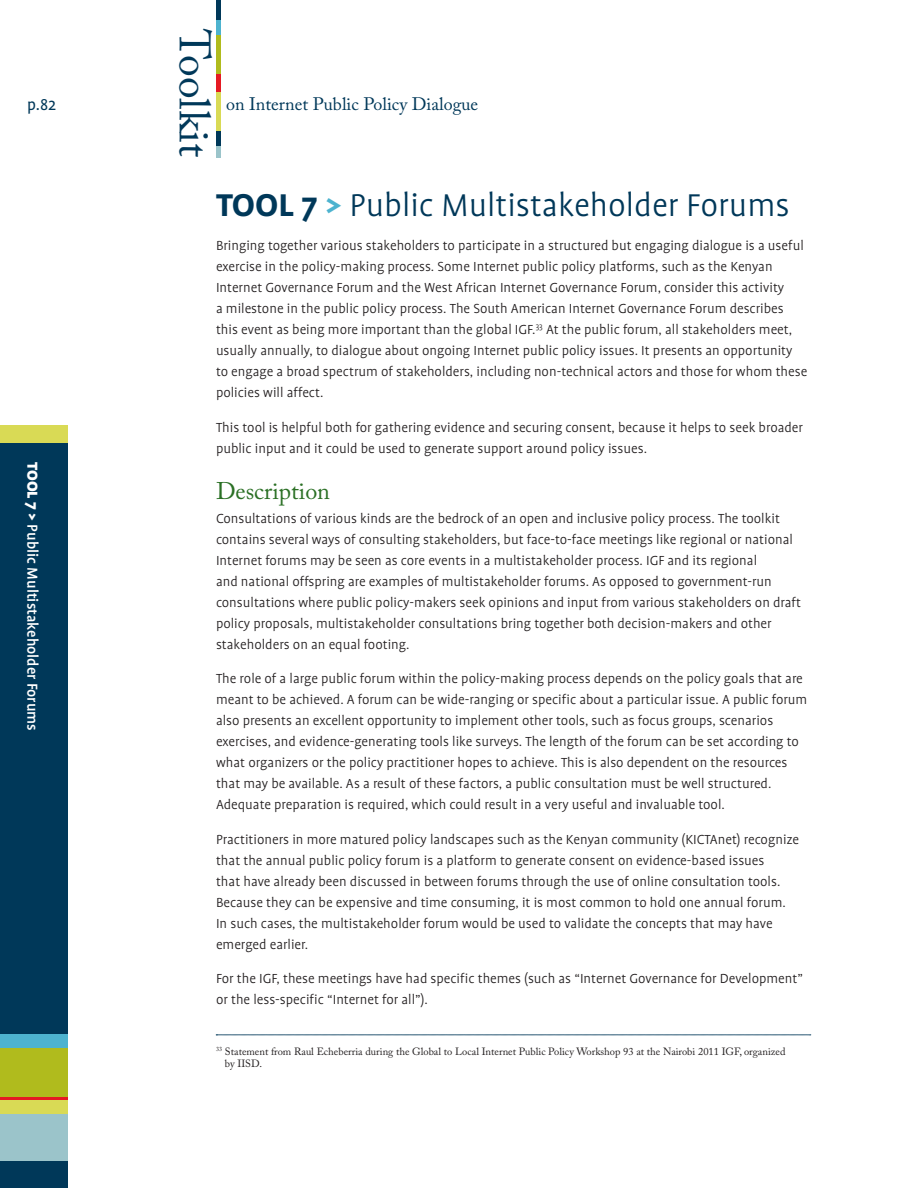
<style>
.page{position:relative;width:918px;height:1188px;background:#fff}
.page>*{position:absolute;margin:0;border:0;box-sizing:border-box;transform-origin:0 0}
.t1{font:43.5px "Adobe Caslon Pro";color:#003859}
.Tool_Heading{font:300 36px "Profile";color:#003859}
.Heading_1{font:24px "Adobe Caslon Pro";color:#2b7025}
.t2{font:18px "Adobe Caslon Pro";color:#003859}
.t3{font:18px "Profile";color:#003859}
.t4{font:500 16.5px "Profile";color:#fff}
.Body_copy{font:300 15px/21px "Profile";color:#231f20}
.Footnote_w_rule{font:10.5px/12.8px "Adobe Caslon Pro";color:#231f20}
.s1{font-weight:900}
.s2{font-weight:700}
.s3{font-weight:700;color:#4db3cf}
</style>
<div class="page">
<hr style="left:216px;top:129px;width:4px;height:29px;background:#9bc4ca">
<hr style="left:216px;top:0;width:4px;height:146px;background:#003859">
<hr style="left:216px;top:20px;width:4px;height:29px;background:#4db3cf">
<hr style="left:216px;top:35px;width:4px;height:42px;background:#b0bb1d">
<hr style="left:216px;top:74px;width:4px;height:38px;background:#e51a23">
<hr style="left:216px;top:92px;width:4px;height:39px;background:#d9da55">
<div style="left:0;top:441px;width:68px;height:747px;background:#003859"></div>
<svg style="left:0;top:1097px;width:68px;height:4px"></svg>
<div style="left:0;top:1101px;width:68px;height:17px;background:#d9da55"></div>
<div style="left:0;top:426px;width:68px;height:17px;background:#d9da55"></div>
<div style="left:0;top:1114px;width:68px;height:47px;background:#9bc4ca"></div>
<div style="left:0;top:1035px;width:68px;height:26px;background:#4db3cf"></div>
<div style="left:0;top:1048px;width:68px;height:49px;background:#b0bb1d"></div>
<svg style="left:216px;top:1035px;width:595px;height:1px"></svg>
<h1 class="t1" style="left:220px;top:29px;width:130px;rotate:90deg">Toolkit</h1>
<p class="t3" style="left:27px;top:95px;width:31px">p.82</p>
<p class="t2" style="left:226px;top:93px;width:253px">on Internet Public Policy Dialogue</p>
<p class="t4" style="left:41px;top:462px;width:270px;rotate:90deg"><span class="s1">TOOL 7 &gt;</span> Public Multistakeholder Forums</p>
<p class="Tool_Heading" style="left:216px;top:187px;width:575px"><span class="s2">TOOL 7</span> <span class="s3">&gt;</span> Public Multistakeholder Forums</p>
<p class="Body_copy" style="left:216px;top:235px;width:593px">Bringing together various stakeholders to participate in a structured but engaging dialogue is a useful exercise in the policy-making process. Some Internet public policy platforms, such as the Kenyan Internet Governance Forum and the West African Internet Governance Forum, consider this activity<br>a milestone in the public policy process. The South American Internet Governance Forum describes this event as being more important than the global IGF.<sup>33</sup> At the public forum, all stakeholders meet, usually annually, to dialogue about ongoing Internet public policy issues. It presents an opportunity to engage a broad spectrum of stakeholders, including non-technical actors and those for whom these policies will affect.</p>
<p class="Body_copy" style="left:216px;top:417px;width:589px">This tool is helpful both for gathering evidence and securing consent, because it helps to seek broader public input and it could be used to generate support around policy issues.</p>
<p class="Heading_1" style="left:216px;top:476px;width:115px">Description</p>
<p class="Body_copy" style="left:216px;top:508px;width:587px">Consultations of various kinds are the bedrock of an open and inclusive policy process. The toolkit contains several ways of consulting stakeholders, but face-to-face meetings like regional or national Internet forums may be seen as core events in a multistakeholder process. IGF and its regional<br>and national offspring are examples of multistakeholder forums. As opposed to government-run consultations where public policy-makers seek opinions and input from various stakeholders on draft policy proposals, multistakeholder consultations bring together both decision-makers and other stakeholders on an equal footing.</p>
<p class="Body_copy" style="left:216px;top:668px;width:593px">The role of a large public forum within the policy-making process depends on the policy goals that are meant to be achieved. A forum can be wide-ranging or specific about a particular issue. A public forum also presents an excellent opportunity to implement other tools, such as focus groups, scenarios exercises, and evidence-generating tools like surveys. The length of the forum can be set according to what organizers or the policy practitioner hopes to achieve. This is also dependent on the resources that may be available. As a result of these factors, a public consultation must be well structured.<br>Adequate preparation is required, which could result in a very useful and invaluable tool.</p>
<p class="Body_copy" style="left:216px;top:829px;width:585px">Practitioners in more matured policy landscapes such as the Kenyan community (KICTAnet) recognize that the annual public policy forum is a platform to generate consent on evidence-based issues<br>that have already been discussed in between forums through the use of online consultation tools.<br>Because they can be expensive and time consuming, it is most common to hold one annual forum.<br>In such cases, the multistakeholder forum would be used to validate the concepts that may have emerged earlier.</p>
<p class="Body_copy" style="left:216px;top:968px;width:589px">For the IGF, these meetings have had specific themes (such as “Internet Governance for Development” or the less-specific “Internet for all”).</p>
<p class="Footnote_w_rule" style="left:225px;top:1045px;width:562px;text-indent:-9px"><sup>33</sup> Statement from Raul Echeberria during the Global to Local Internet Public Policy Workshop 93 at the Nairobi 2011 IGF, organized by IISD.</p>
</div>
